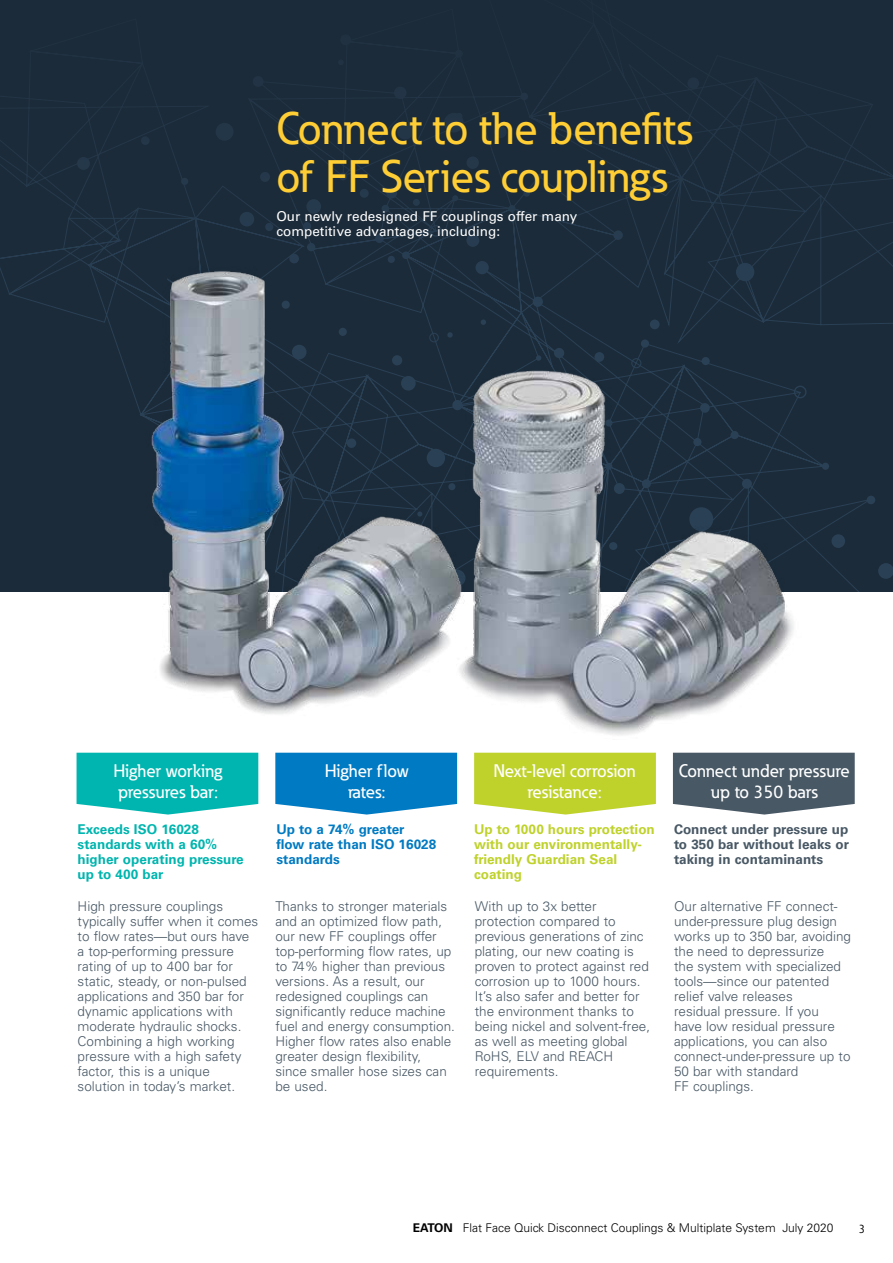
<style>
.page{position:relative;width:893px;height:1263px;background:#fff}
.page>*{position:absolute;margin:0;border:0;box-sizing:border-box;transform-origin:0 0}
.t1{font:500 45px/48px "Eaton";color:#ffce35}
.t2{font:500 18px/21px "Eaton";color:#fff;text-align:center}
.t3{font:300 13.5px/15px "Univers LT Std";color:#485865}
.t4{font:700 13.5px/15px "Univers LT Std";color:#bfd22b}
.t5{font:13.5px/15px "Univers LT Std";color:#fff}
.t6{font:700 13.5px/15px "Univers LT Std";color:#00b5af}
.t7{font:700 13.5px/15px "Univers LT Std";color:#485865;text-align:justify}
.t8{font:700 13.5px/15px "Univers LT Std";color:#007ac2}
.t9{font:300 12px "Univers LT Std";color:#000}
.t10{font:12px "Eaton";color:#000}
.s1{font-weight:700}
</style>
<div class="page">
<div style="left:0;top:0;width:893px;height:591px;background:#1c2b39"></div>
<div style="left:867px;top:496px;width:8px;height:8px;background:#294055;border-radius:50%"></div>
<div style="left:822px;top:463px;width:7px;height:7px;background:#294055;border-radius:50%"></div>
<div style="left:508px;top:205px;width:7px;height:7px;background:#263a4e;border-radius:50%"></div>
<svg style="left:537px;top:174px;width:5px;height:5px"></svg>
<svg style="left:452px;top:195px;width:6px;height:6px"></svg>
<div style="left:382px;top:205px;width:7px;height:7px;background:#263a4e;border-radius:50%"></div>
<div style="left:455px;top:50px;width:8px;height:7px;background:#203242;border-radius:50%"></div>
<div style="left:340px;top:34px;width:11px;height:11px;background:#203141;border-radius:50%"></div>
<div style="left:253px;top:76px;width:11px;height:11px;background:#213344;border-radius:50%"></div>
<div style="left:394px;top:87px;width:12px;height:12px;background:#223445;border-radius:50%"></div>
<div style="left:520px;top:93px;width:8px;height:7px;background:#223445;border-radius:50%"></div>
<div style="left:375px;top:234px;width:9px;height:9px;background:#273c50;border-radius:50%"></div>
<svg style="left:613px;top:230px;width:10px;height:10px"></svg>
<div style="left:339px;top:172px;width:8px;height:8px;background:#25384b;border-radius:50%"></div>
<div style="left:523px;top:190px;width:7px;height:7px;background:#253a4c;border-radius:50%"></div>
<div style="left:359px;top:189px;width:10px;height:9px;background:#253a4c;border-radius:4px"></div>
<div style="left:413px;top:199px;width:7px;height:7px;background:#263a4d;border-radius:50%"></div>
<div style="left:395px;top:213px;width:7px;height:7px;background:#263b4e;border-radius:50%"></div>
<svg style="left:386px;top:187px;width:12px;height:12px"></svg>
<div style="left:456px;top:113px;width:7px;height:7px;background:#223547;border-radius:50%"></div>
<svg style="left:338px;top:59px;width:6px;height:6px"></svg>
<div style="left:141px;top:136px;width:9px;height:9px;background:#233648;border-radius:4px"></div>
<div style="left:181px;top:177px;width:8px;height:8px;background:#25394b;border-radius:50%"></div>
<div style="left:265px;top:223px;width:9px;height:8px;background:#263b4f;border-radius:4px"></div>
<div style="left:303px;top:222px;width:8px;height:8px;background:#263b4f;border-radius:4px"></div>
<div style="left:260px;top:172px;width:10px;height:10px;background:#25384b;border-radius:5px"></div>
<div style="left:307px;top:243px;width:8px;height:8px;background:#273d50;border-radius:50%"></div>
<div style="left:430px;top:225px;width:12px;height:12px;border:1px solid #fff;border-radius:50%"></div>
<div style="left:687px;top:77px;width:12px;height:12px;background:#213344;border-radius:50%"></div>
<div style="left:397px;top:123px;width:16px;height:16px;background:#233648;border-radius:50%"></div>
<div style="left:494px;top:126px;width:13px;height:12px;background:#233648;border-radius:50%"></div>
<div style="left:466px;top:156px;width:13px;height:13px;background:#24384a;border-radius:50%"></div>
<div style="left:444px;top:113px;width:20px;height:19px;background:#233547;border-radius:50%"></div>
<div style="left:466px;top:234px;width:13px;height:13px;background:#273c50;border-radius:50%"></div>
<div style="left:77px;top:157px;width:13px;height:13px;background:#24384a;border-radius:50%"></div>
<div style="left:240px;top:212px;width:14px;height:14px;background:#263b4e;border-radius:50%"></div>
<div style="left:306px;top:199px;width:15px;height:15px;background:#263a4d;border-radius:50%"></div>
<div style="left:216px;top:123px;width:17px;height:18px;background:#233648;border-radius:50%"></div>
<div style="left:831px;top:534px;width:14px;height:14px;background:#294055;border-radius:50%"></div>
<div style="left:878px;top:563px;width:15px;height:16px;background:#294055;border-radius:50%"></div>
<img style="left:120px;top:250px;width:692px;height:485px">
<svg style="left:77px;top:753px;width:181px;height:61px;background:#13bab5"></svg>
<svg style="left:275px;top:753px;width:182px;height:61px;background:#1484c6"></svg>
<svg style="left:474px;top:753px;width:182px;height:61px;background:#c4d53b"></svg>
<svg style="left:673px;top:753px;width:182px;height:61px;background:#566571"></svg>
<h1 class="t1" style="left:276px;top:104px;width:418px">Connect to the benefits of FF Series couplings</h1>
<p class="t5" style="left:276px;top:209px;width:302px">Our newly redesigned FF couplings offer many competitive advantages, including:</p>
<h2 class="t2" style="left:679px;top:760px;width:172px">Connect under pressure up to 350 bars</h2>
<p class="t7" style="left:674px;top:822px;width:176px">Connect under pressure up to 350 bar without leaks or taking in contaminants</p>
<h2 class="t2" style="left:113px;top:760px;width:110px;text-align:left">Higher working pressures bar:</h2>
<p class="t6" style="left:78px;top:822px;width:168px">Exceeds ISO 16028 standards with a 60% higher operating pressure up to 400 bar</p>
<p class="t3" style="left:78px;top:898px;width:182px">High pressure couplings typically suffer when it comes to flow rates—but ours have a top-performing pressure rating of up to 400 bar for static, steady, or non-pulsed applications and 350 bar for dynamic applications with moderate hydraulic shocks.<br>Combining a high working pressure with a high safety factor, this is a unique solution in today’s market.</p>
<p class="t3" style="left:275px;top:898px;width:181px">Thanks to stronger materials and an optimized flow path, our new FF couplings offer top-performing flow rates, up to 74% higher than previous versions. As a result, our redesigned couplings can significantly reduce machine fuel and energy consumption.<br>Higher flow rates also enable greater design flexibility, since smaller hose sizes can be used.</p>
<p class="t3" style="left:475px;top:898px;width:177px">With up to 3x better protection compared to previous generations of zinc plating, our new coating is proven to protect against red corrosion up to 1000 hours.<br>It’s also safer and better for the environment thanks to being nickel and solvent-free, as well as meeting global<br>RoHS, ELV and REACH requirements.</p>
<p class="t3" style="left:674px;top:898px;width:179px">Our alternative FF connect&shy;under-pressure plug design works up to 350 bar, avoiding the need to depressurize<br>the system with specialized tools—since our patented relief valve releases<br>residual pressure. If you<br>have low residual pressure applications, you can also connect-under-pressure up to<br>50 bar with standard<br>FF couplings.</p>
<h2 class="t2" style="left:325px;top:760px;width:85px">Higher flow rates:</h2>
<p class="t8" style="left:276px;top:822px;width:161px">Up to a 74% greater<br>flow rate than ISO 16028 standards</p>
<h2 class="t2" style="left:493px;top:760px;width:144px">Next-level corrosion resistance:</h2>
<p class="t4" style="left:474px;top:822px;width:182px">Up to 1000 hours protection with our environmentally&shy;friendly Guardian Seal coating</p>
<p class="t9" style="left:413px;top:1221px;width:422px"><span class="s1">EATON</span> Flat Face Quick Disconnect Couplings &amp; Multiplate System July 2020</p>
<p class="t10" style="left:859px;top:1221px;width:8px">3</p>
</div>
